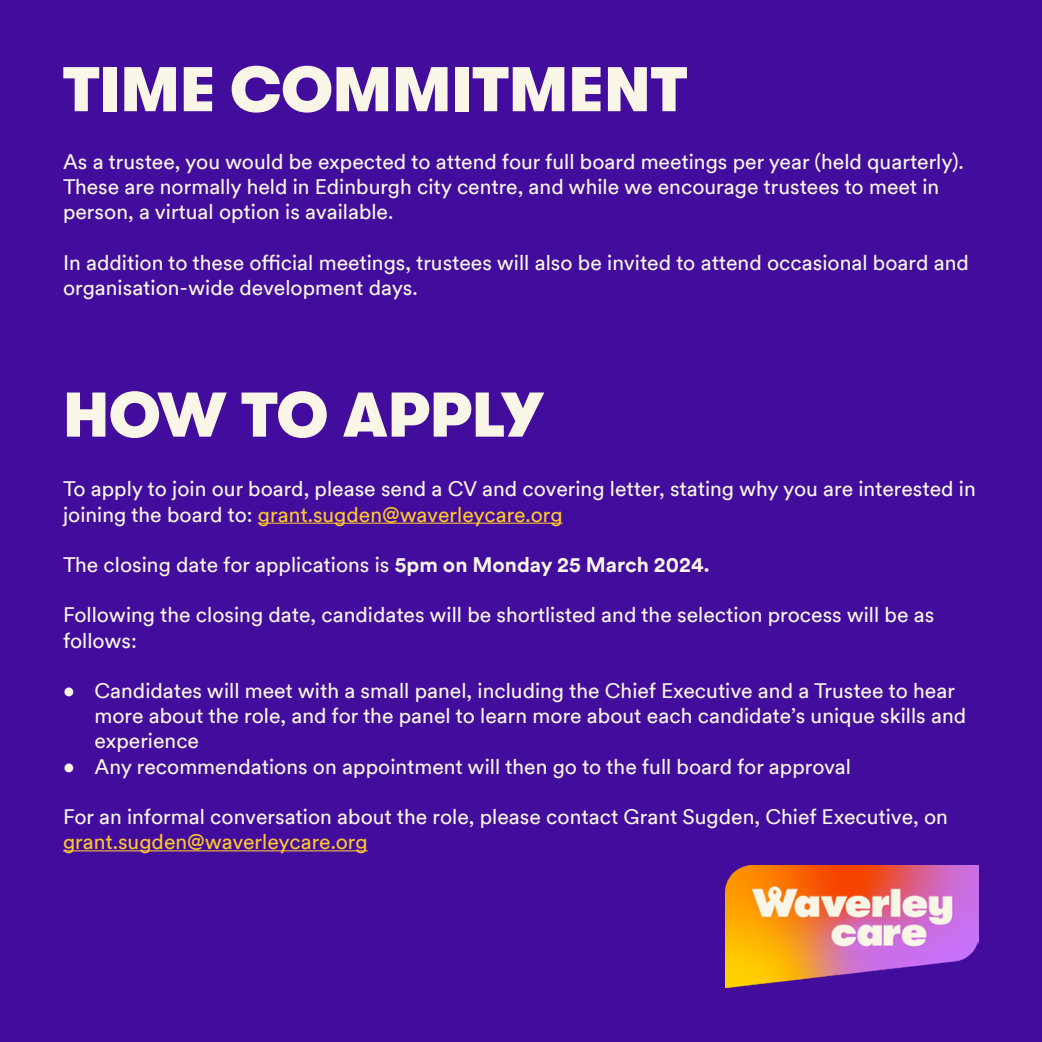
<style>
.page{position:relative;width:1042px;height:1042px;background:#420c9d}
.page>*{position:absolute;margin:0;border:0;box-sizing:border-box;transform-origin:0 0}
.t1{font:900 63px "GT Walsheim";color:#faf6e7}
.t2{font:21px/25.2px "Circular XXTT";color:#faf6e7}
.t3{font:21px "Circular XXTT";color:#fdc62c}
.s1{color:#fdc62c}
.s2{font-weight:700}
</style>
<div class="page">
<hr style="left:258px;top:523px;width:304px;height:1px;background:#fdc62c">
<hr style="left:63px;top:850px;width:305px;height:1px;background:#fdc62c">
<img style="left:725px;top:865px;width:254px;height:122px">
<h1 class="t1" style="left:63px;top:54px;width:626px">TIME COMMITMENT</h1>
<p class="t2" style="left:63px;top:148px;width:902px">As a trustee, you would be expected to attend four full board meetings per year (held quarterly).<br>These are normally held in Edinburgh city centre, and while we encourage trustees to meet in person, a virtual option is available.</p>
<p class="t2" style="left:63px;top:249px;width:907px">In addition to these official meetings, trustees will also be invited to attend occasional board and organisation-wide development days.</p>
<h1 class="t1" style="left:63px;top:380px;width:481px">HOW TO APPLY</h1>
<p class="t2" style="left:63px;top:475px;width:914px">To apply to join our board, please send a CV and covering letter, stating why you are interested in joining the board to: <span class="s1">grant.sugden@waverleycare.org</span></p>
<p class="t2" style="left:63px;top:551px;width:648px">The closing date for applications is <span class="s2">5pm on Monday 25 March 2024.</span></p>
<p class="t2" style="left:63px;top:601px;width:873px">Following the closing date, candidates will be shortlisted and the selection process will be as follows:</p>
<p class="t2" style="left:94px;top:677px;width:873px;text-indent:-32px">• Candidates will meet with a small panel, including the Chief Executive and a Trustee to hear more about the role, and for the panel to learn more about each candidate’s unique skills and experience</p>
<p class="t2" style="left:63px;top:753px;width:789px">• Any recommendations on appointment will then go to the full board for approval</p>
<p class="t2" style="left:63px;top:803px;width:886px">For an informal conversation about the role, please contact Grant Sugden, Chief Executive, on</p>
<p class="t3" style="left:63px;top:828px;width:306px">grant.sugden@waverleycare.org</p>
</div>
